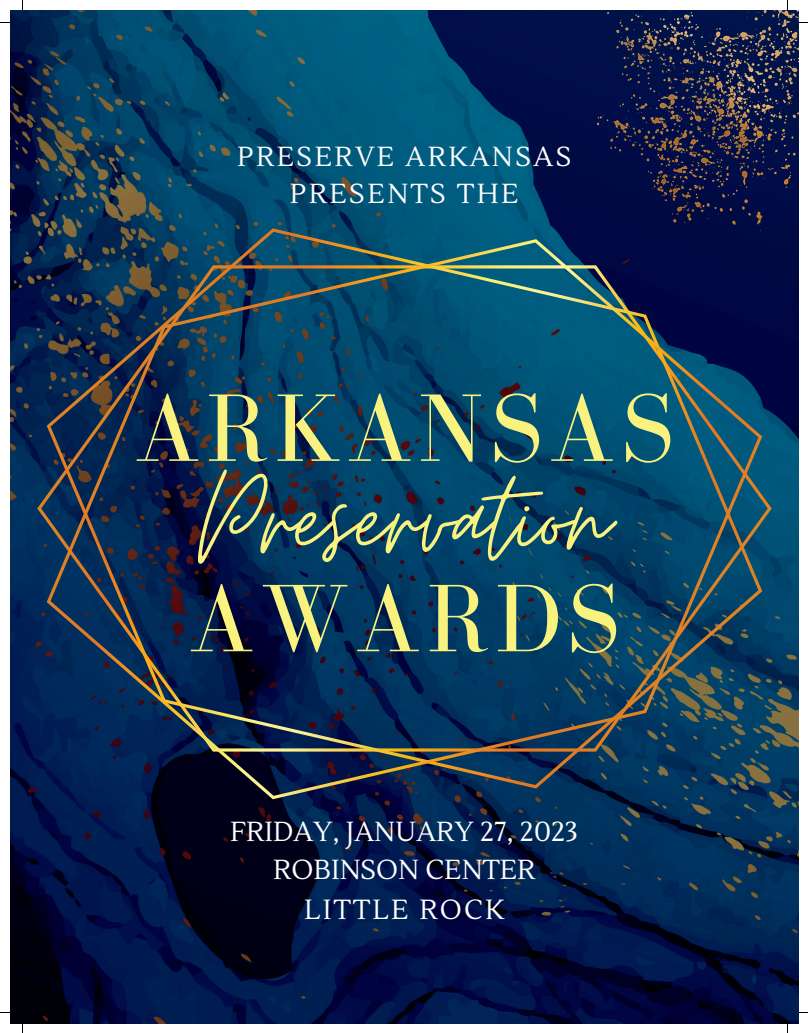
<style>
.page{position:relative;width:808px;height:1033px;background:#fff}
.page>*{position:absolute;margin:0;border:0;box-sizing:border-box;transform-origin:0 0}
.t1{font:136.38px "Moon Time";color:#f9f27f}
.t2{font:98.62px "Bodoni FLF";letter-spacing:.065em;color:#f9f27f}
.t3{font:27.62px "Lustria";letter-spacing:.08em;color:#fff}
.t4{font:27.5px "Lustria";color:#fff}
.t5{font:27.5px/36.8px "Lustria";letter-spacing:.09em;color:#fff;text-align:center}
</style>
<div class="page">
<img style="left:10px;top:10px;width:788px;height:1013px">
<svg style="left:37px;top:265px;width:734px;height:486px;background:#072e58"></svg>
<svg style="left:47px;top:239px;width:715px;height:560px;background:#103b5a"></svg>
<img style="left:598px;top:10px;width:200px;height:221px">
<p class="t5" style="left:237px;top:139px;width:335px">PRESERVE ARKANSAS<br>PRESENTS THE</p>
<h2 class="t2" style="left:134px;top:375px;width:541px">ARKANSAS</h2>
<h1 class="t1" style="left:198px;top:435px;width:414px">Preservation</h1>
<h2 class="t2" style="left:189px;top:565px;width:433px">AWARDS</h2>
<p class="t4" style="left:230px;top:814px;width:349px">FRIDAY, JANUARY 27, 2023</p>
<p class="t4" style="left:273px;top:852px;width:263px">ROBINSON CENTER</p>
<p class="t3" style="left:304px;top:892px;width:201px">LITTLE ROCK</p>
</div>
